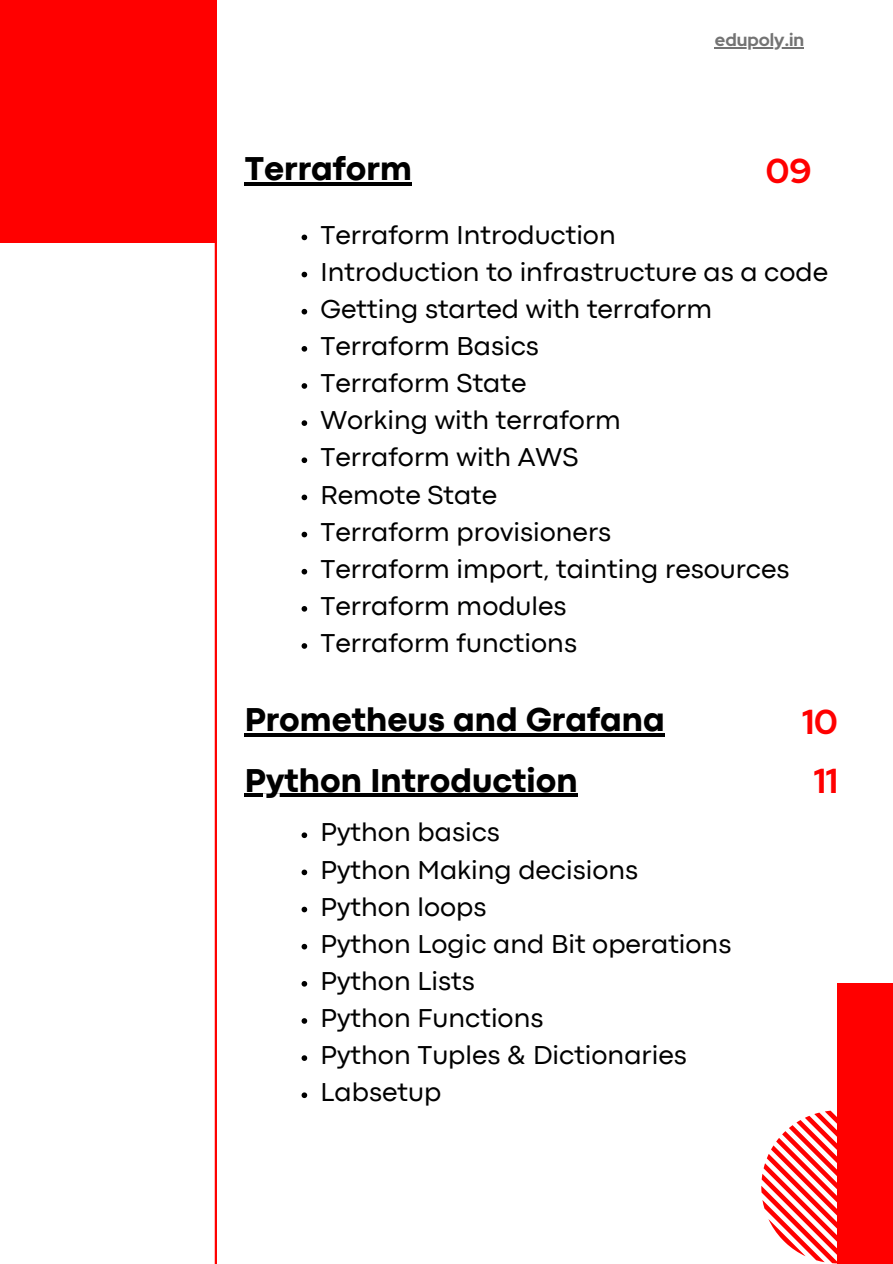
<style>
.page{position:relative;width:893px;height:1264px;background:#fff}
.page>*{position:absolute;margin:0;border:0;box-sizing:border-box;transform-origin:0 0}
.t1{font:800 34.5px "Codec Pro";color:#000}
.t2{font:700 34.5px "Red Hat Display";color:#f00}
.t3{font:27px "Codec Pro";color:#000}
.t4{font:700 18px "Red Hat Display";color:#737373}
</style>
<div class="page">
<div style="left:0;top:0;width:217px;height:242px;background:#f00"></div>
<div style="left:837px;top:983px;width:55px;height:280px;background:#f00"></div>
<svg style="left:761px;top:1110px;width:76px;height:153px"></svg>
<hr style="left:714px;top:47px;width:90px;height:1px;background:#737373">
<hr style="left:215px;top:242px;width:2px;height:1021px;background:#f00">
<hr style="left:245px;top:182px;width:167px;height:3px;background:#000">
<hr style="left:245px;top:733px;width:419px;height:4px;background:#000">
<hr style="left:245px;top:793px;width:332px;height:4px;background:#000">
<svg style="left:301px;top:234px;width:6px;height:6px"></svg>
<svg style="left:301px;top:272px;width:6px;height:5px"></svg>
<svg style="left:301px;top:309px;width:6px;height:5px"></svg>
<svg style="left:301px;top:346px;width:6px;height:5px"></svg>
<svg style="left:301px;top:383px;width:6px;height:6px"></svg>
<svg style="left:301px;top:420px;width:6px;height:6px"></svg>
<svg style="left:301px;top:457px;width:6px;height:6px"></svg>
<svg style="left:301px;top:494px;width:6px;height:6px"></svg>
<svg style="left:301px;top:531px;width:6px;height:6px"></svg>
<svg style="left:301px;top:569px;width:6px;height:5px"></svg>
<svg style="left:301px;top:606px;width:6px;height:5px"></svg>
<svg style="left:301px;top:643px;width:6px;height:5px"></svg>
<svg style="left:301px;top:832px;width:6px;height:6px"></svg>
<svg style="left:301px;top:869px;width:6px;height:6px"></svg>
<svg style="left:301px;top:906px;width:6px;height:6px"></svg>
<svg style="left:301px;top:943px;width:6px;height:6px"></svg>
<svg style="left:301px;top:981px;width:6px;height:5px"></svg>
<svg style="left:301px;top:1018px;width:6px;height:5px"></svg>
<svg style="left:301px;top:1055px;width:6px;height:5px"></svg>
<svg style="left:301px;top:1092px;width:6px;height:6px"></svg>
<p class="t1" style="left:245px;top:156px;width:169px">Terraform</p>
<p class="t4" style="left:714px;top:28px;width:91px">edupoly.in</p>
<p class="t2" style="left:765px;top:148px;width:47px">09</p>
<p class="t3" style="left:320px;top:225px;width:297px">Terraform Introduction</p>
<p class="t3" style="left:320px;top:262px;width:509px">Introduction to infrastructure as a code</p>
<p class="t3" style="left:320px;top:299px;width:393px">Getting started with terraform</p>
<p class="t3" style="left:320px;top:336px;width:220px">Terraform Basics</p>
<p class="t3" style="left:320px;top:373px;width:207px">Terraform State</p>
<p class="t3" style="left:320px;top:411px;width:302px">Working with terraform</p>
<p class="t3" style="left:320px;top:448px;width:259px">Terraform with AWS</p>
<p class="t3" style="left:320px;top:485px;width:178px">Remote State</p>
<p class="t3" style="left:320px;top:522px;width:292px">Terraform provisioners</p>
<p class="t3" style="left:320px;top:559px;width:470px">Terraform import, tainting resources</p>
<p class="t3" style="left:320px;top:596px;width:247px">Terraform modules</p>
<p class="t3" style="left:320px;top:633px;width:258px">Terraform functions</p>
<p class="t1" style="left:245px;top:707px;width:421px">Prometheus and Grafana</p>
<p class="t1" style="left:245px;top:767px;width:334px">Python Introduction</p>
<p class="t3" style="left:320px;top:822px;width:181px">Python basics</p>
<p class="t3" style="left:320px;top:860px;width:319px">Python Making decisions</p>
<p class="t3" style="left:320px;top:897px;width:167px">Python loops</p>
<p class="t3" style="left:320px;top:934px;width:412px">Python Logic and Bit operations</p>
<p class="t3" style="left:320px;top:971px;width:156px">Python Lists</p>
<p class="t3" style="left:320px;top:1008px;width:224px">Python Functions</p>
<p class="t3" style="left:320px;top:1045px;width:368px">Python Tuples &amp; Dictionaries</p>
<p class="t3" style="left:320px;top:1082px;width:122px">Labsetup</p>
<p class="t2" style="left:802px;top:699px;width:37px">10</p>
<p class="t2" style="left:813px;top:758px;width:26px">11</p>
</div>
